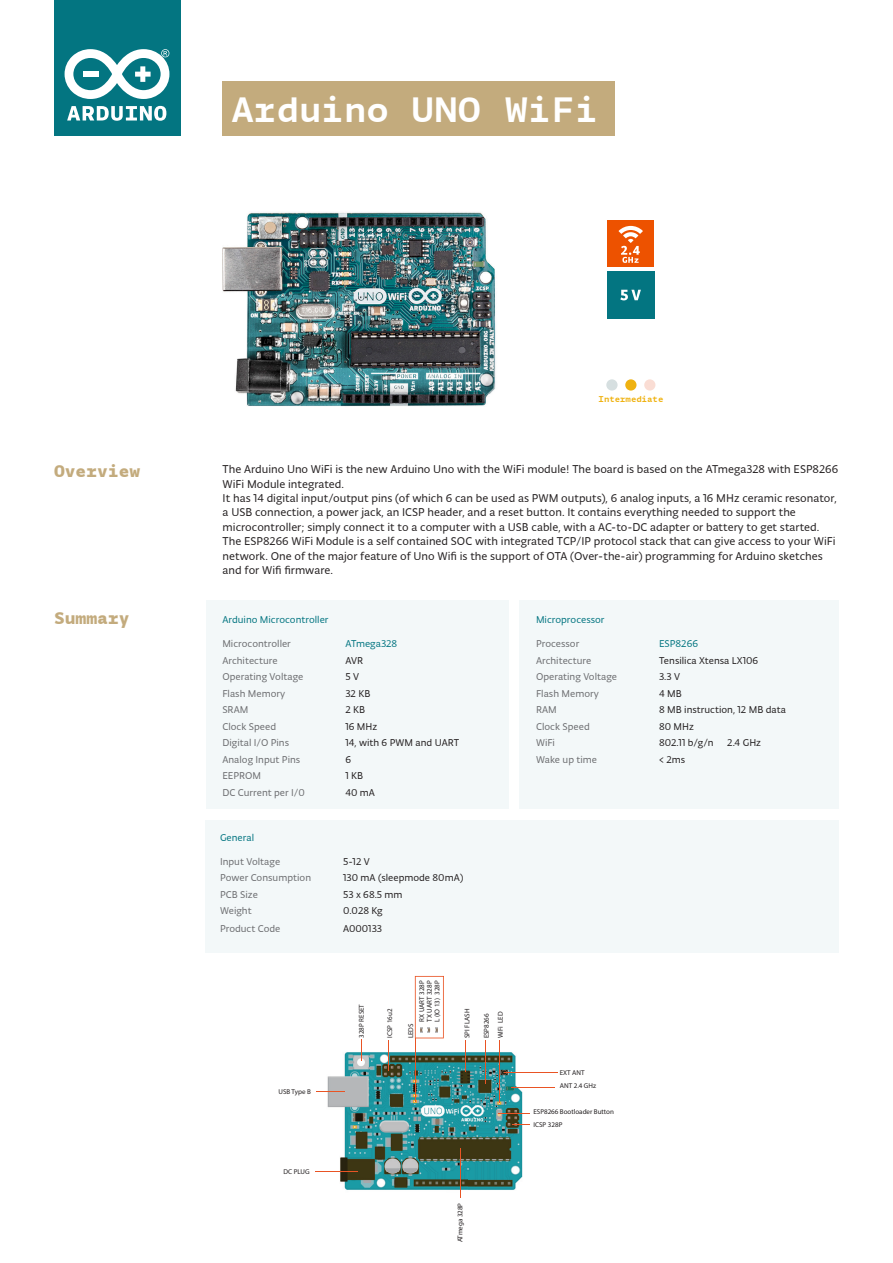
<style>
.page{position:relative;width:893px;height:1263px;background:#fff}
.page>*{position:absolute;margin:0;border:0;box-sizing:border-box;transform-origin:0 0}
.t1{font:500 37.5px "Tynine Sans Mono";color:#fff}
.t2{font:18px "Tynine Sans Mono Bld";color:#c3ab7d}
.t3{font:12px/14.4px "Typonine Sans Pro";color:#231f20}
.t4{font:10.5px "Typonine Sans Pro";color:#6c6d70}
.t5{font:10.5px "Typonine Sans Pro";color:#231f20}
.t6{font:10.5px "Typonine Sans Pro";color:#037581}
.t7{font:500 9px "Tynine Sans Mono";color:#efb211}
.t8{font:7.05px/12.9px "Myriad Pro";color:#231f20}
</style>
<div class="page">
<div style="left:54px;top:0;width:126px;height:135px;background:#037581"></div>
<svg style="left:67px;top:106px;width:99px;height:15px"></svg>
<svg style="left:65px;top:49px;width:104px;height:50px"></svg>
<div style="left:223px;top:81px;width:392px;height:54px;background:#c3ab7d"></div>
<div style="left:607px;top:220px;width:47px;height:47px;background:#ed5200"></div>
<svg style="left:619px;top:226px;width:24px;height:37px"></svg>
<div style="left:607px;top:272px;width:48px;height:47px;background:#037581"></div>
<svg style="left:620px;top:290px;width:21px;height:10px"></svg>
<div style="left:206px;top:820px;width:633px;height:132px;background:#f3f8f9"></div>
<div style="left:206px;top:599px;width:302px;height:209px;background:#f3f8f9"></div>
<div style="left:519px;top:599px;width:320px;height:209px;background:#f3f8f9"></div>
<img style="left:326px;top:1046px;width:197px;height:144px">
<hr style="left:460px;top:1148px;width:1px;height:50px;background:#e95424">
<hr style="left:498px;top:1113px;width:32px;height:1px;background:#e95424">
<svg style="left:512px;top:1124px;width:18px;height:1px"></svg>
<hr style="left:504px;top:1072px;width:53px;height:1px;background:#e95424">
<hr style="left:511px;top:1087px;width:44px;height:1px;background:#e95424">
<hr style="left:316px;top:1170px;width:42px;height:1px;background:#e95424">
<svg style="left:316px;top:1091px;width:29px;height:1px"></svg>
<svg style="left:361px;top:1040px;width:1px;height:21px"></svg>
<hr style="left:388px;top:1040px;width:1px;height:30px;background:#e95424">
<hr style="left:466px;top:1040px;width:1px;height:31px;background:#e95424">
<hr style="left:485px;top:1040px;width:1px;height:44px;background:#e95424">
<hr style="left:499px;top:1040px;width:1px;height:62px;background:#e95424">
<hr style="left:415px;top:1038px;width:1px;height:64px;background:#e95424">
<svg style="left:415px;top:976px;width:29px;height:62px"></svg>
<img style="left:222px;top:212px;width:274px;height:195px">
<div style="left:606px;top:379px;width:12px;height:12px;background:#d6dfe0;border-radius:50%"></div>
<div style="left:625px;top:379px;width:11px;height:12px;background:#efb211;border-radius:50%"></div>
<div style="left:644px;top:379px;width:11px;height:12px;background:#faddd4;border-radius:50%"></div>
<p class="t1" style="left:232px;top:88px;width:368px">Arduino UNO WiFi</p>
<p class="t7" style="left:599px;top:394px;width:66px">Intermediate</p>
<p class="t2" style="left:54px;top:461px;width:88px">Overview</p>
<p class="t3" style="left:223px;top:462px;width:617px">The Arduino Uno WiFi is the new Arduino Uno with the WiFi module! The board is based on the ATmega328 with ESP8266<br>WiFi Module integrated.</p>
<p class="t3" style="left:223px;top:491px;width:616px">It has 14 digital input/output pins (of which 6 can be used as PWM outputs), 6 analog inputs, a 16 MHz ceramic resonator, a USB connection, a power jack, an ICSP header, and a reset button. It contains everything needed to support the microcontroller; simply connect it to a computer with a USB cable, with a AC-to-DC adapter or battery to get started.<br>The ESP8266 WiFi Module is a self contained SOC with integrated TCP/IP protocol stack that can give access to your WiFi network. One of the major feature of Uno Wifi is the support of OTA (Over-the-air) programming for Arduino sketches and for Wifi firmware.</p>
<p class="t2" style="left:54px;top:608px;width:77px">Summary</p>
<p class="t6" style="left:222px;top:614px;width:108px">Arduino Microcontroller</p>
<p class="t4" style="left:222px;top:638px;width:70px">Microcontroller</p>
<p class="t6" style="left:345px;top:638px;width:53px">ATmega328</p>
<p class="t4" style="left:222px;top:654px;width:57px">Architecture</p>
<p class="t5" style="left:345px;top:654px;width:19px">AVR</p>
<p class="t4" style="left:222px;top:671px;width:83px">Operating Voltage</p>
<p class="t5" style="left:345px;top:671px;width:15px">5 V</p>
<p class="t4" style="left:222px;top:687px;width:64px">Flash Memory</p>
<p class="t5" style="left:345px;top:687px;width:27px">32 KB</p>
<p class="t4" style="left:222px;top:704px;width:28px">SRAM</p>
<p class="t5" style="left:345px;top:704px;width:21px">2 KB</p>
<p class="t4" style="left:222px;top:720px;width:55px">Clock Speed</p>
<p class="t5" style="left:345px;top:720px;width:33px">16 MHz</p>
<p class="t4" style="left:222px;top:737px;width:68px">Digital I/O Pins</p>
<p class="t5" style="left:345px;top:737px;width:115px">14, with 6 PWM and UART</p>
<p class="t4" style="left:222px;top:753px;width:79px">Analog Input Pins</p>
<p class="t5" style="left:345px;top:753px;width:7px">6</p>
<p class="t4" style="left:222px;top:770px;width:40px">EEPROM</p>
<p class="t5" style="left:345px;top:770px;width:19px">1 KB</p>
<p class="t4" style="left:222px;top:786px;width:84px">DC Current per I/0</p>
<p class="t5" style="left:345px;top:786px;width:31px">40 mA</p>
<p class="t6" style="left:220px;top:831px;width:36px">General</p>
<p class="t4" style="left:220px;top:855px;width:62px">Input Voltage</p>
<p class="t5" style="left:343px;top:855px;width:28px">5-12 V</p>
<p class="t4" style="left:220px;top:872px;width:93px">Power Consumption</p>
<p class="t5" style="left:343px;top:872px;width:122px">130 mA (sleepmode 80mA)</p>
<p class="t4" style="left:220px;top:888px;width:39px">PCB Size</p>
<p class="t5" style="left:343px;top:888px;width:61px">53 x 68.5 mm</p>
<p class="t4" style="left:220px;top:905px;width:33px">Weight</p>
<p class="t5" style="left:343px;top:905px;width:41px">0.028 Kg</p>
<p class="t4" style="left:220px;top:923px;width:62px">Product Code</p>
<p class="t5" style="left:343px;top:923px;width:41px">A000133</p>
<p class="t8" style="left:278px;top:1085px;width:34px">USB Type B</p>
<p class="t8" style="left:283px;top:1165px;width:28px">DC PLUG</p>
<p class="t8" style="left:430px;top:1022px;width:43px;rotate:-90deg">L (IO 13) 328P</p>
<p class="t8" style="left:415px;top:1022px;width:43px;rotate:-90deg">RX UART 328P</p>
<p class="t8" style="left:423px;top:1022px;width:43px;rotate:-90deg">TX UART 328P</p>
<p class="t8" style="left:355px;top:1038px;width:35px;rotate:-90deg">328P RESET</p>
<p class="t8" style="left:383px;top:1038px;width:31px;rotate:-90deg">ICSP 16u2</p>
<p class="t8" style="left:461px;top:1038px;width:31px;rotate:-90deg">SPI FLASH</p>
<p class="t8" style="left:479px;top:1038px;width:28px;line-height:14.1px;rotate:-90deg">ESP8266<br>WiFi LED</p>
<p class="t8" style="left:404px;top:1038px;width:16px;rotate:-90deg">LEDS</p>
<p class="t8" style="left:453px;top:1242px;width:41px;rotate:-90deg">ATmega 328P</p>
<p class="t6" style="left:536px;top:614px;width:70px">Microprocessor</p>
<p class="t4" style="left:536px;top:638px;width:45px">Processor</p>
<p class="t6" style="left:659px;top:638px;width:41px">ESP8266</p>
<p class="t4" style="left:536px;top:654px;width:57px">Architecture</p>
<p class="t5" style="left:659px;top:654px;width:101px">Tensilica Xtensa LX106</p>
<p class="t4" style="left:536px;top:671px;width:83px">Operating Voltage</p>
<p class="t5" style="left:659px;top:671px;width:23px">3.3 V</p>
<p class="t4" style="left:536px;top:687px;width:64px">Flash Memory</p>
<p class="t5" style="left:659px;top:687px;width:24px">4 MB</p>
<p class="t4" style="left:536px;top:704px;width:22px">RAM</p>
<p class="t5" style="left:659px;top:704px;width:128px">8 MB instruction, 12 MB data</p>
<p class="t4" style="left:536px;top:720px;width:55px">Clock Speed</p>
<p class="t5" style="left:659px;top:720px;width:36px">80 MHz</p>
<p class="t4" style="left:536px;top:737px;width:21px">WiFi</p>
<p class="t5" style="left:659px;top:737px;width:104px">802.11 b/g/n 2.4 GHz</p>
<p class="t4" style="left:536px;top:753px;width:63px">Wake up time</p>
<p class="t5" style="left:659px;top:753px;width:28px">&lt; 2ms</p>
<p class="t8" style="left:560px;top:1066px;width:38px">EXT ANT<br>ANT 2.4 GHz</p>
<p class="t8" style="left:533px;top:1105px;width:82px">ESP8266 Bootloader Button<br>ICSP 328P</p>
</div>
